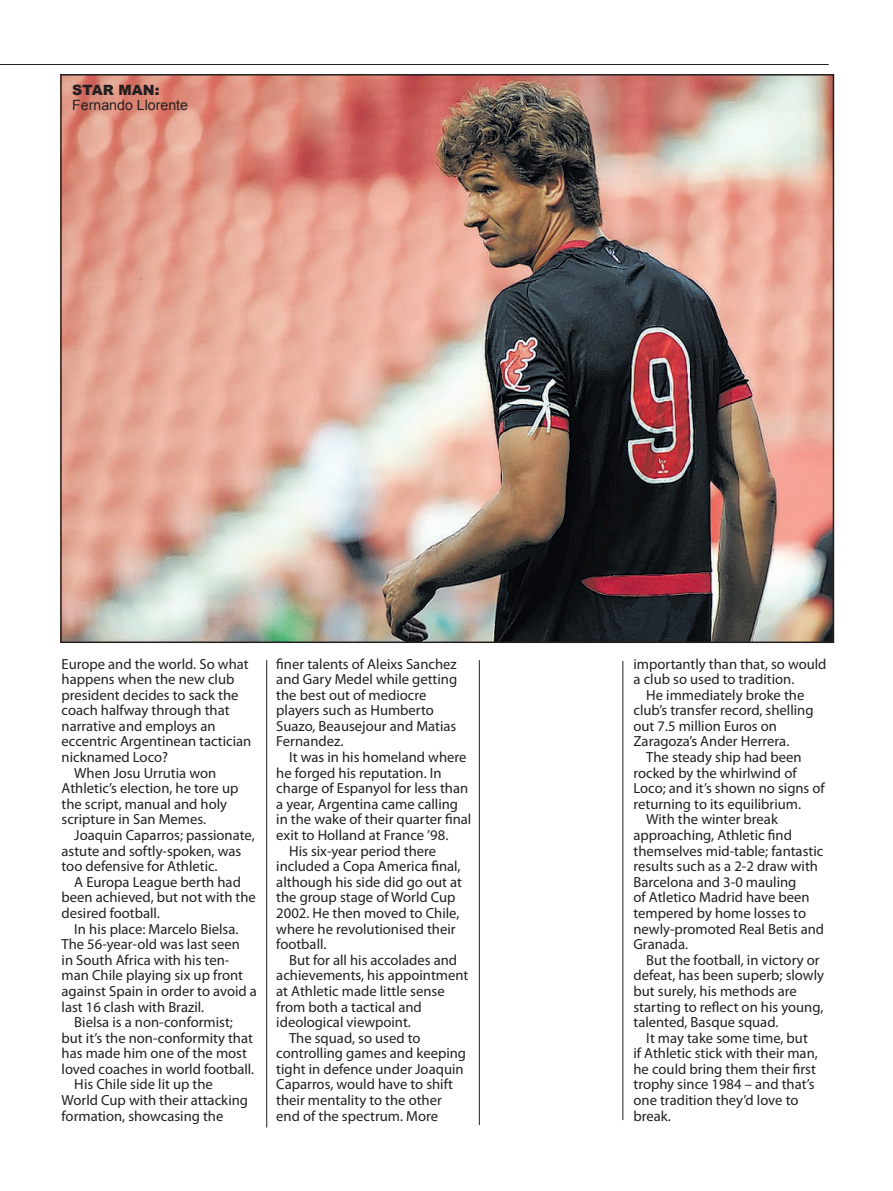
<style>
.page{position:relative;width:893px;height:1191px;background:#fff}
.page>*{position:absolute;margin:0;border:0;box-sizing:border-box;transform-origin:0 0}
.t1{font:14.7px/15.6px "Myriad Pro";color:#231f20}
.t2{font:14.1px "Arial";color:#231f20}
.t3{font:900 14.1px "Arial";color:#231f20}
</style>
<div class="page">
<hr style="left:266px;top:660px;width:1px;height:467px;background:#231f20">
<hr style="left:479px;top:660px;width:1px;height:465px;background:#231f20">
<hr style="left:623px;top:661px;width:1px;height:459px;background:#231f20">
<hr style="left:0;top:64px;width:829px;height:1px;background:#231f20">
<img style="left:63px;top:77px;width:768px;height:563px">
<p class="t3" style="left:72px;top:79px;width:89px">STAR MAN:</p>
<p class="t2" style="left:72px;top:96px;width:117px">Fernando Llorente</p>
<p class="t1" style="left:62px;top:655px;width:189px">Europe and the world. So what</p>
<p class="t1" style="left:62px;top:671px;width:174px">happens when the new club</p>
<p class="t1" style="left:62px;top:686px;width:178px">president decides to sack the</p>
<p class="t1" style="left:62px;top:702px;width:169px">coach halfway through that</p>
<p class="t1" style="left:62px;top:718px;width:156px">narrative and employs an</p>
<p class="t1" style="left:62px;top:733px;width:191px">eccentric Argentinean tactician</p>
<p class="t1" style="left:62px;top:749px;width:108px">nicknamed Loco?</p>
<p class="t1" style="left:74px;top:764px;width:143px">When Josu Urrutia won</p>
<p class="t1" style="left:62px;top:780px;width:178px">Athletic’s election, he tore up</p>
<p class="t1" style="left:62px;top:796px;width:167px">the script, manual and holy</p>
<p class="t1" style="left:62px;top:811px;width:146px">scripture in San Memes.</p>
<p class="t1" style="left:74px;top:827px;width:182px">Joaquin Caparros; passionate,</p>
<p class="t1" style="left:62px;top:842px;width:181px">astute and softly-spoken, was</p>
<p class="t1" style="left:62px;top:858px;width:158px">too defensive for Athletic.</p>
<p class="t1" style="left:74px;top:873px;width:168px">A Europa League berth had</p>
<p class="t1" style="left:62px;top:889px;width:196px">been achieved, but not with the</p>
<p class="t1" style="left:62px;top:905px;width:100px">desired football.</p>
<p class="t1" style="left:74px;top:920px;width:166px">In his place: Marcelo Bielsa.</p>
<p class="t1" style="left:62px;top:936px;width:180px">The 56-year-old was last seen</p>
<p class="t1" style="left:62px;top:951px;width:169px">in South Africa with his ten-</p>
<p class="t1" style="left:62px;top:967px;width:183px">man Chile playing six up front</p>
<p class="t1" style="left:62px;top:983px;width:197px">against Spain in order to avoid a</p>
<p class="t1" style="left:62px;top:998px;width:144px">last 16 clash with Brazil.</p>
<p class="t1" style="left:74px;top:1014px;width:160px">Bielsa is a non-conformist;</p>
<p class="t1" style="left:62px;top:1029px;width:193px">but it’s the non-conformity that</p>
<p class="t1" style="left:62px;top:1045px;width:187px">has made him one of the most</p>
<p class="t1" style="left:62px;top:1061px;width:194px">loved coaches in world football.</p>
<p class="t1" style="left:74px;top:1076px;width:140px">His Chile side lit up the</p>
<p class="t1" style="left:62px;top:1092px;width:188px">World Cup with their attacking</p>
<p class="t1" style="left:62px;top:1107px;width:163px">formation, showcasing the</p>
<p class="t1" style="left:276px;top:655px;width:182px">finer talents of Aleixs Sanchez and Gary Medel while getting the best out of mediocre players such as Humberto<br>Suazo, Beausejour and Matias<br>Fernandez.</p>
<p class="t1" style="left:289px;top:749px;width:179px">It was in his homeland where</p>
<p class="t1" style="left:276px;top:764px;width:167px">he forged his reputation. In</p>
<p class="t1" style="left:276px;top:780px;width:193px">charge of Espanyol for less than</p>
<p class="t1" style="left:276px;top:796px;width:183px">a year, Argentina came calling</p>
<p class="t1" style="left:276px;top:811px;width:197px">in the wake of their quarter final</p>
<p class="t1" style="left:276px;top:827px;width:174px">exit to Holland at France ’98.</p>
<p class="t1" style="left:289px;top:842px;width:149px">His six-year period there</p>
<p class="t1" style="left:276px;top:858px;width:186px">included a Copa America final,</p>
<p class="t1" style="left:276px;top:873px;width:187px">although his side did go out at</p>
<p class="t1" style="left:276px;top:889px;width:181px">the group stage of World Cup</p>
<p class="t1" style="left:276px;top:905px;width:185px">2002. He then moved to Chile,</p>
<p class="t1" style="left:276px;top:920px;width:181px">where he revolutionised their</p>
<p class="t1" style="left:276px;top:936px;width:52px">football.</p>
<p class="t1" style="left:289px;top:951px;width:170px">But for all his accolades and</p>
<p class="t1" style="left:276px;top:967px;width:194px">achievements, his appointment</p>
<p class="t1" style="left:276px;top:983px;width:170px">at Athletic made little sense</p>
<p class="t1" style="left:276px;top:998px;width:147px">from both a tactical and</p>
<p class="t1" style="left:276px;top:1014px;width:136px">ideological viewpoint.</p>
<p class="t1" style="left:289px;top:1029px;width:133px">The squad, so used to</p>
<p class="t1" style="left:276px;top:1045px;width:191px">controlling games and keeping</p>
<p class="t1" style="left:276px;top:1061px;width:189px">tight in defence under Joaquin</p>
<p class="t1" style="left:276px;top:1076px;width:178px">Caparros, would have to shift</p>
<p class="t1" style="left:276px;top:1092px;width:167px">their mentality to the other</p>
<p class="t1" style="left:276px;top:1107px;width:163px">end of the spectrum. More</p>
<p class="t1" style="left:633px;top:655px;width:195px">importantly than that, so would</p>
<p class="t1" style="left:633px;top:671px;width:162px">a club so used to tradition.</p>
<p class="t1" style="left:646px;top:686px;width:160px">He immediately broke the</p>
<p class="t1" style="left:633px;top:702px;width:182px">club’s transfer record, shelling</p>
<p class="t1" style="left:633px;top:718px;width:145px">out 7.5 million Euros on</p>
<p class="t1" style="left:633px;top:733px;width:157px">Zaragoza’s Ander Herrera.</p>
<p class="t1" style="left:646px;top:749px;width:157px">The steady ship had been</p>
<p class="t1" style="left:633px;top:764px;width:165px">rocked by the whirlwind of</p>
<p class="t1" style="left:633px;top:780px;width:193px">Loco; and it’s shown no signs of</p>
<p class="t1" style="left:633px;top:796px;width:169px">returning to its equilibrium.</p>
<p class="t1" style="left:646px;top:811px;width:133px">With the winter break</p>
<p class="t1" style="left:633px;top:827px;width:160px">approaching, Athletic find</p>
<p class="t1" style="left:633px;top:842px;width:191px">themselves mid-table; fantastic</p>
<p class="t1" style="left:633px;top:858px;width:186px">results such as a 2-2 draw with</p>
<p class="t1" style="left:633px;top:873px;width:164px">Barcelona and 3-0 mauling</p>
<p class="t1" style="left:633px;top:889px;width:178px">of Atletico Madrid have been</p>
<p class="t1" style="left:633px;top:905px;width:174px">tempered by home losses to</p>
<p class="t1" style="left:633px;top:920px;width:192px">newly-promoted Real Betis and</p>
<p class="t1" style="left:633px;top:936px;width:56px">Granada.</p>
<p class="t1" style="left:646px;top:951px;width:175px">But the football, in victory or</p>
<p class="t1" style="left:633px;top:967px;width:192px">defeat, has been superb; slowly</p>
<p class="t1" style="left:633px;top:983px;width:165px">but surely, his methods are</p>
<p class="t1" style="left:633px;top:998px;width:191px">starting to reflect on his young,</p>
<p class="t1" style="left:633px;top:1014px;width:147px">talented, Basque squad.</p>
<p class="t1" style="left:646px;top:1029px;width:163px">It may take some time, but</p>
<p class="t1" style="left:633px;top:1045px;width:186px">if Athletic stick with their man,</p>
<p class="t1" style="left:633px;top:1061px;width:184px">he could bring them their first</p>
<p class="t1" style="left:633px;top:1076px;width:183px">trophy since 1984 – and that’s</p>
<p class="t1" style="left:633px;top:1092px;width:166px">one tradition they’d love to</p>
<p class="t1" style="left:633px;top:1107px;width:39px">break.</p>
</div>
